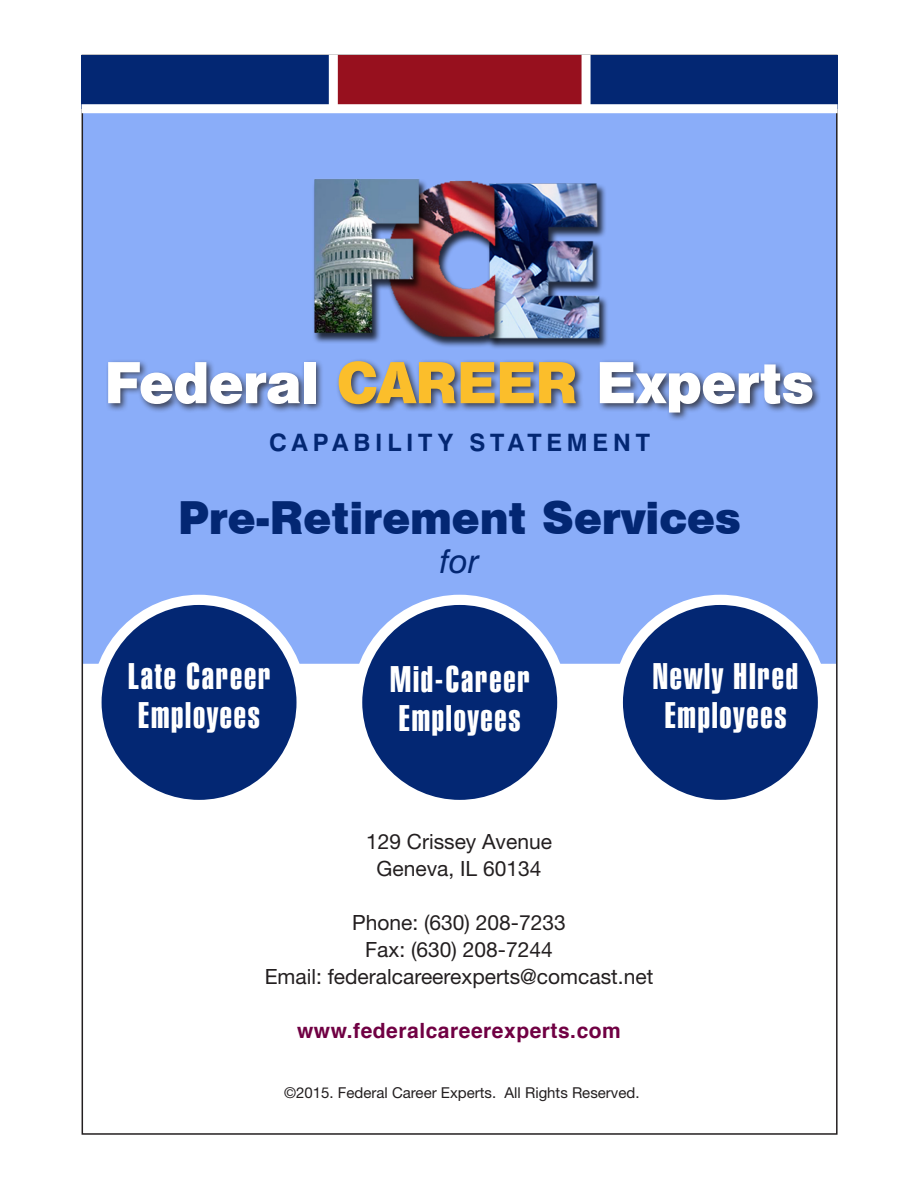
<style>
.page{position:relative;width:918px;height:1188px;background:#fff}
.page>*{position:absolute;margin:0;border:0;box-sizing:border-box;transform-origin:0 0}
.hang_2{font:52.5px "Swiss 721 BT Black No 2";letter-spacing:-.01em;color:#fff}
.t1{font:42px "Swiss 721 BT Black No 2";color:#032773}
.t2{font:36px "Swiss 911 BT Extra Compressed";letter-spacing:.05em;color:#fff}
.t3{font:italic 33px "Swiss 721 BT";color:#032773}
.t4{font:700 24px "Swiss 721 BT";letter-spacing:.2em;color:#032773}
.t5{font:21px "Helvetica Neue";color:#231f20}
.t6{font:700 21px "Helvetica";letter-spacing:.025em;color:#700043}
.t7{font:15px "Helvetica Neue";color:#231f20}
.s1{color:#fbbe2b}
</style>
<div class="page">
<div style="left:81px;top:108px;width:757px;height:557px;background:#8aadf9"></div>
<div style="left:82px;top:55px;width:251px;height:54px;background:#032773"></div>
<div style="left:333px;top:55px;width:253px;height:54px;background:#97101e"></div>
<div style="left:586px;top:55px;width:252px;height:54px;background:#032773"></div>
<div style="left:329px;top:55px;width:9px;height:54px;background:#fff"></div>
<div style="left:582px;top:55px;width:9px;height:54px;background:#fff"></div>
<div style="left:82px;top:104px;width:756px;height:9px;background:#fff"></div>
<div style="left:96px;top:600px;width:206px;height:205px;background:#032773;border-radius:50%"></div>
<div style="left:91px;top:595px;width:216px;height:215px;border:10px solid #fff;border-radius:50%"></div>
<div style="left:357px;top:600px;width:205px;height:205px;background:#032773;border-radius:50%"></div>
<div style="left:352px;top:595px;width:215px;height:215px;border:10px solid #fff;border-radius:50%"></div>
<div style="left:618px;top:600px;width:205px;height:205px;background:#032773;border-radius:50%"></div>
<div style="left:613px;top:595px;width:215px;height:215px;border:10px solid #fff;border-radius:50%"></div>
<img style="left:314px;top:179px;width:293px;height:170px">
<div style="left:106px;top:358px;width:715px;height:63px;background:#231f20;opacity:.75"></div>
<p class="hang_2" style="left:105px;top:347px;width:711px">Federal <span class="s1">CAREER</span> Experts</p>
<p class="t4" style="left:269px;top:428px;width:382px">CAPABILITY STATEMENT</p>
<p class="t1" style="left:178px;top:489px;width:564px">Pre-Retirement Services</p>
<p class="t3" style="left:440px;top:541px;width:40px">for</p>
<p class="t2" style="left:128px;top:656px;width:143px">Late Career</p>
<p class="t2" style="left:138px;top:695px;width:123px">Employees</p>
<p class="t2" style="left:390px;top:659px;width:141px">Mid-Career</p>
<p class="t2" style="left:399px;top:698px;width:123px">Employees</p>
<p class="t2" style="left:653px;top:656px;width:147px">Newly HIred</p>
<p class="t2" style="left:665px;top:695px;width:123px">Employees</p>
<p class="t5" style="left:366px;top:829px;width:187px">129 Crissey Avenue</p>
<p class="t5" style="left:377px;top:856px;width:166px">Geneva, IL 60134</p>
<p class="t5" style="left:352px;top:910px;width:215px">Phone: (630) 208-7233</p>
<p class="t5" style="left:365px;top:937px;width:189px">Fax: (630) 208-7244</p>
<p class="t5" style="left:265px;top:964px;width:390px">Email: federalcareerexperts@comcast.net</p>
<p class="t6" style="left:297px;top:1013px;width:325px">www.federalcareerexperts.com</p>
<p class="t7" style="left:284px;top:1084px;width:357px">©2015. Federal Career Experts. All Rights Reserved.</p>
</div>
